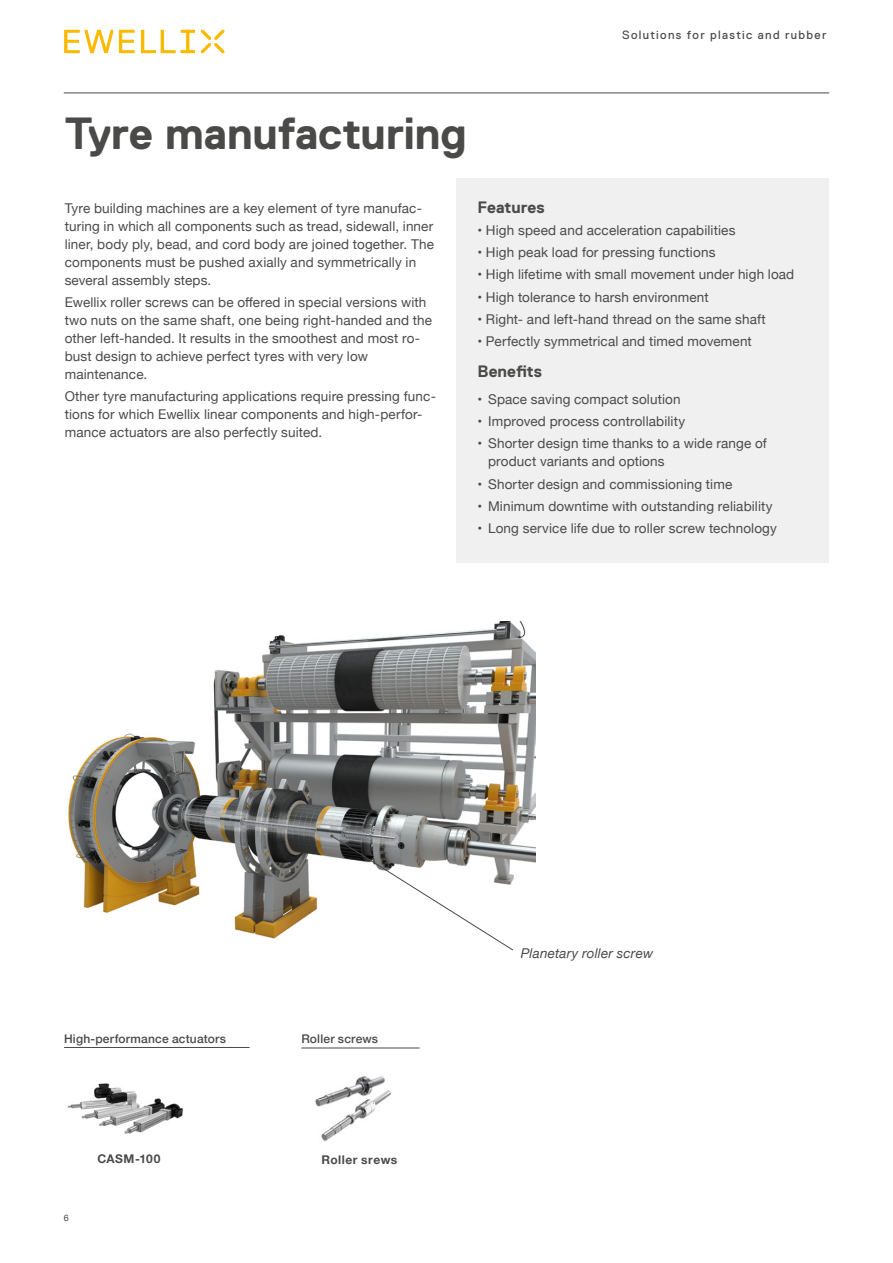
<style>
.page{position:relative;width:893px;height:1263px;background:#fff}
.page>*{position:absolute;margin:0;border:0;box-sizing:border-box;transform-origin:0 0}
.t1{font:700 45px "Replica Std";letter-spacing:-.01em;color:#4a4a49}
.t2{font:700 16.5px "Replica Std";color:#4a4a49}
.t3{font:13.5px/18px "Helvetica Neue";letter-spacing:.01em;color:#4a4a49}
.t4{font:italic 13.5px "Helvetica Neue";letter-spacing:.015em;color:#4a4a49}
.t5{font:500 12px "Helvetica Neue";letter-spacing:.015em;color:#4a4a49}
.t6{font:12px "Replica Std";letter-spacing:.11em;color:#4a4a49}
.t7{font:700 12px "Helvetica Neue";letter-spacing:.04em;color:#4a4a49}
.t8{font:9px "Helvetica Neue";color:#4a4a49}
</style>
<div class="page">
<hr style="left:64px;top:93px;width:765px;height:1px;background:#4a4a49">
<svg style="left:64px;top:30px;width:131px;height:23px"></svg>
<svg style="left:201px;top:30px;width:23px;height:23px"></svg>
<div style="left:456px;top:179px;width:373px;height:384px;background:#f0f0f0"></div>
<img style="left:68px;top:621px;width:467px;height:318px">
<svg style="left:330px;top:834px;width:184px;height:117px"></svg>
<img style="left:315px;top:1076px;width:76px;height:66px">
<img style="left:67px;top:1083px;width:116px;height:51px">
<hr style="left:64px;top:1047px;width:186px;height:1px;background:#4a4a49">
<hr style="left:301px;top:1047px;width:119px;height:1px;background:#4a4a49">
<p class="t6" style="left:622px;top:28px;width:206px">Solutions for plastic and rubber</p>
<h1 class="t1" style="left:65px;top:109px;width:404px">Tyre manufacturing</h1>
<p class="t3" style="left:65px;top:200px;width:371px">Tyre building machines are a key element of tyre manufac&shy;turing in which all components such as tread, sidewall, inner liner, body ply, bead, and cord body are joined together. The components must be pushed axially and symmetrically in several assembly steps.</p>
<p class="t3" style="left:65px;top:294px;width:369px">Ewellix roller screws can be offered in special versions with two nuts on the same shaft, one being right-handed and the other left-handed. It results in the smoothest and most ro&shy;bust design to achieve perfect tyres with very low maintenance.</p>
<p class="t3" style="left:65px;top:388px;width:373px">Other tyre manufacturing applications require pressing func&shy;tions for which Ewellix linear components and high-perfor&shy;mance actuators are also perfectly suited.</p>
<p class="t2" style="left:477px;top:198px;width:69px">Features</p>
<p class="t3" style="left:477px;top:222px;width:259px">• High speed and acceleration capabilities</p>
<p class="t3" style="left:477px;top:244px;width:239px">• High peak load for pressing functions</p>
<p class="t3" style="left:477px;top:266px;width:318px">• High lifetime with small movement under high load</p>
<p class="t3" style="left:477px;top:289px;width:233px">• High tolerance to harsh environment</p>
<p class="t3" style="left:477px;top:311px;width:290px">• Right- and left-hand thread on the same shaft</p>
<p class="t3" style="left:477px;top:333px;width:276px">• Perfectly symmetrical and timed movement</p>
<p class="t2" style="left:477px;top:362px;width:66px">Benefits</p>
<p class="t3" style="left:477px;top:391px;width:205px">• Space saving compact solution</p>
<p class="t3" style="left:477px;top:413px;width:209px">• Improved process controllability</p>
<p class="t3" style="left:488px;top:435px;width:280px;text-indent:-11px">• Shorter design time thanks to a wide range of product variants and options</p>
<p class="t3" style="left:477px;top:475px;width:256px">• Shorter design and commissioning time</p>
<p class="t3" style="left:477px;top:498px;width:297px">• Minimum downtime with outstanding reliability</p>
<p class="t3" style="left:477px;top:520px;width:301px">• Long service life due to roller screw technology</p>
<p class="t5" style="left:64px;top:1029px;width:164px">High-performance actuators</p>
<p class="t5" style="left:301px;top:1029px;width:78px">Roller screws</p>
<p class="t8" style="left:64px;top:1211px;width:7px">6</p>
<p class="t7" style="left:98px;top:1149px;width:64px">CASM-100</p>
<p class="t7" style="left:321px;top:1150px;width:77px">Roller srews</p>
<p class="t4" style="left:521px;top:943px;width:134px">Planetary roller screw</p>
</div>
